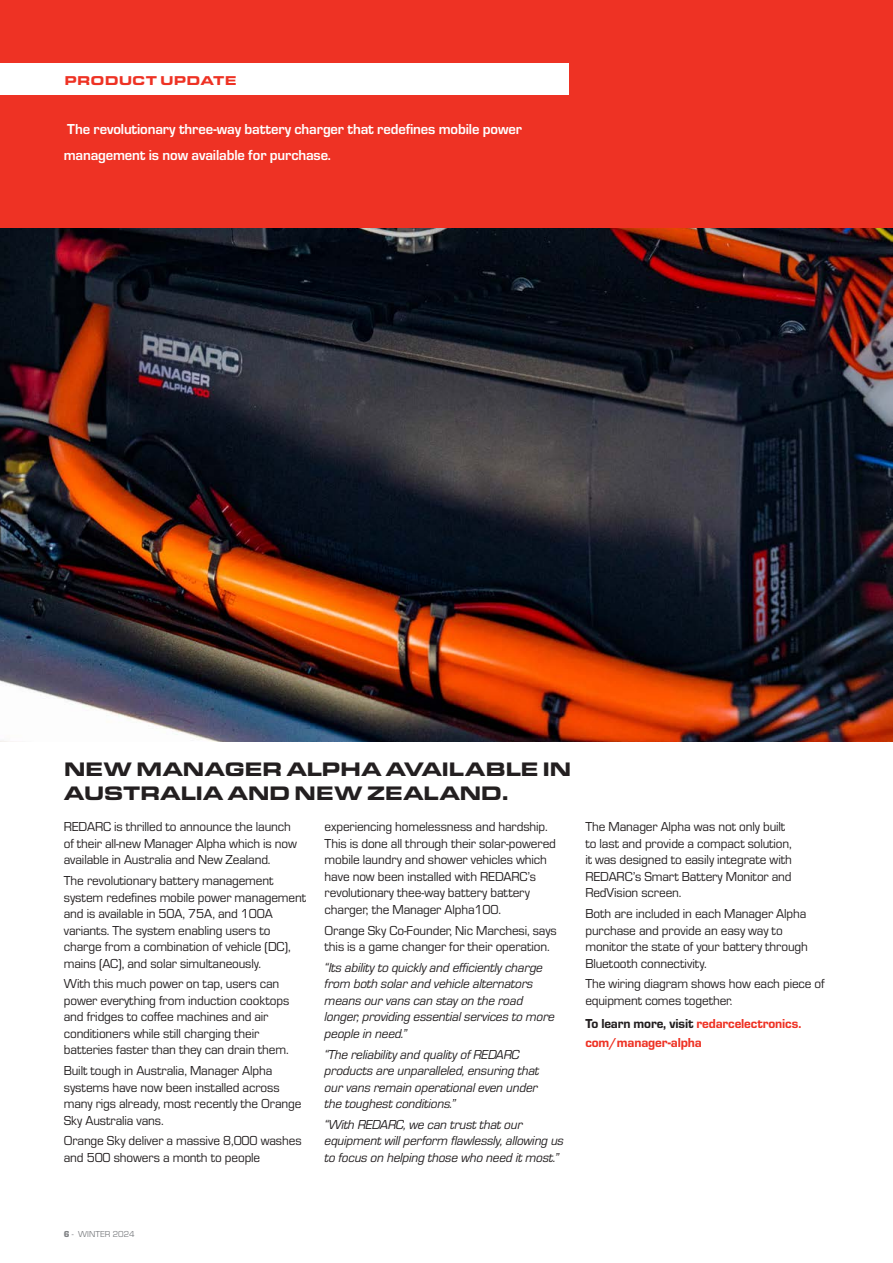
<style>
.page{position:relative;width:893px;height:1263px;background:#fff}
.page>*{position:absolute;margin:0;border:0;box-sizing:border-box;transform-origin:0 0}
.story_headline{font:900 20.25px/23.2px "Eurostile Ext";letter-spacing:-.03em;color:#231f20}
.story_intro{font:700 15px/25.5px "Eurostile";letter-spacing:-.01em;color:#fff}
.text{font:13.5px/16.5px "Eurostile";letter-spacing:-.01em;color:#231f20}
.text-2{font:italic 13.5px/16.5px "Eurostile";letter-spacing:-.01em;color:#231f20}
.text_CTA{font:13.5px/18.8px "Eurostile Hea";letter-spacing:-.01em;color:#ee3224}
.t1{font:900 13.35px "Eurostile Ext";letter-spacing:.005em;color:#ee3224}
.t2{font:9px "Eurostile";color:#808285}
.s1{color:#231f20}
.s2{font-weight:900}
</style>
<div class="page">
<img style="left:0;top:228px;width:893px;height:513px">
<div style="left:0;top:0;width:893px;height:228px;background:#ee3224"></div>
<div style="left:0;top:64px;width:568px;height:31px;background:#fff"></div>
<p class="t1" style="left:64px;top:70px;width:174px">PRODUCT UPDATE</p>
<p class="story_intro" style="left:64px;top:116px;width:460px">The revolutionary three-way battery charger that redefines mobile power management is now available for purchase.</p>
<p class="story_headline" style="left:64px;top:756px;width:509px">NEW MANAGER ALPHA AVAILABLE IN<br>AUSTRALIA AND NEW ZEALAND.</p>
<p class="text" style="left:64px;top:818px;width:235px">REDARC is thrilled to announce the launch of their all-new Manager Alpha which is now available in Australia and New Zealand.</p>
<p class="text" style="left:64px;top:872px;width:244px">The revolutionary battery management system redefines mobile power management and is available in 50A, 75A, and 100A variants. The system enabling users to charge from a combination of vehicle (DC), mains (AC), and solar simultaneously.</p>
<p class="text" style="left:64px;top:975px;width:227px">With this much power on tap, users can power everything from induction cooktops and fridges to coffee machines and air conditioners while still charging their batteries faster than they can drain them.</p>
<p class="text" style="left:64px;top:1062px;width:239px">Built tough in Australia, Manager Alpha systems have now been installed across many rigs already, most recently the Orange Sky Australia vans.</p>
<p class="text" style="left:64px;top:1132px;width:239px">Orange Sky deliver a massive 8,000 washes and 500 showers a month to people</p>
<p class="text" style="left:325px;top:818px;width:233px">experiencing homelessness and hardship.<br>This is done all through their solar-powered mobile laundry and shower vehicles which have now been installed with REDARC’s revolutionary thee-way battery battery charger, the Manager Alpha100.</p>
<p class="text" style="left:325px;top:921px;width:234px">Orange Sky Co-Founder, Nic Marchesi, says this is a game changer for their operation.</p>
<p class="text-2" style="left:325px;top:958px;width:232px">“Its ability to quickly and efficiently charge from both solar and vehicle alternators means our vans can stay on the road longer, providing essential services to more people in need.”</p>
<p class="text-2" style="left:325px;top:1045px;width:216px">“The reliability and quality of REDARC products are unparalleled, ensuring that our vans remain operational even under the toughest conditions.”</p>
<p class="text-2" style="left:325px;top:1115px;width:241px">“With REDARC, we can trust that our equipment will perform flawlessly, allowing us to focus on helping those who need it most.”</p>
<p class="text" style="left:585px;top:818px;width:208px">The Manager Alpha was not only built to last and provide a compact solution, it was designed to easily integrate with REDARC’s Smart Battery Monitor and RedVision screen.</p>
<p class="text" style="left:585px;top:905px;width:224px">Both are included in each Manager Alpha purchase and provide an easy way to monitor the state of your battery through Bluetooth connectivity.</p>
<p class="text" style="left:585px;top:975px;width:241px">The wiring diagram shows how each piece of equipment comes together.</p>
<p class="text_CTA" style="left:585px;top:1013px;width:217px"><span class="s1">To learn more, visit</span> redarcelectronics. com/manager-alpha</p>
<p class="t2" style="left:64px;top:1228px;width:73px"><span class="s2">6</span> - WINTER 2024</p>
</div>
